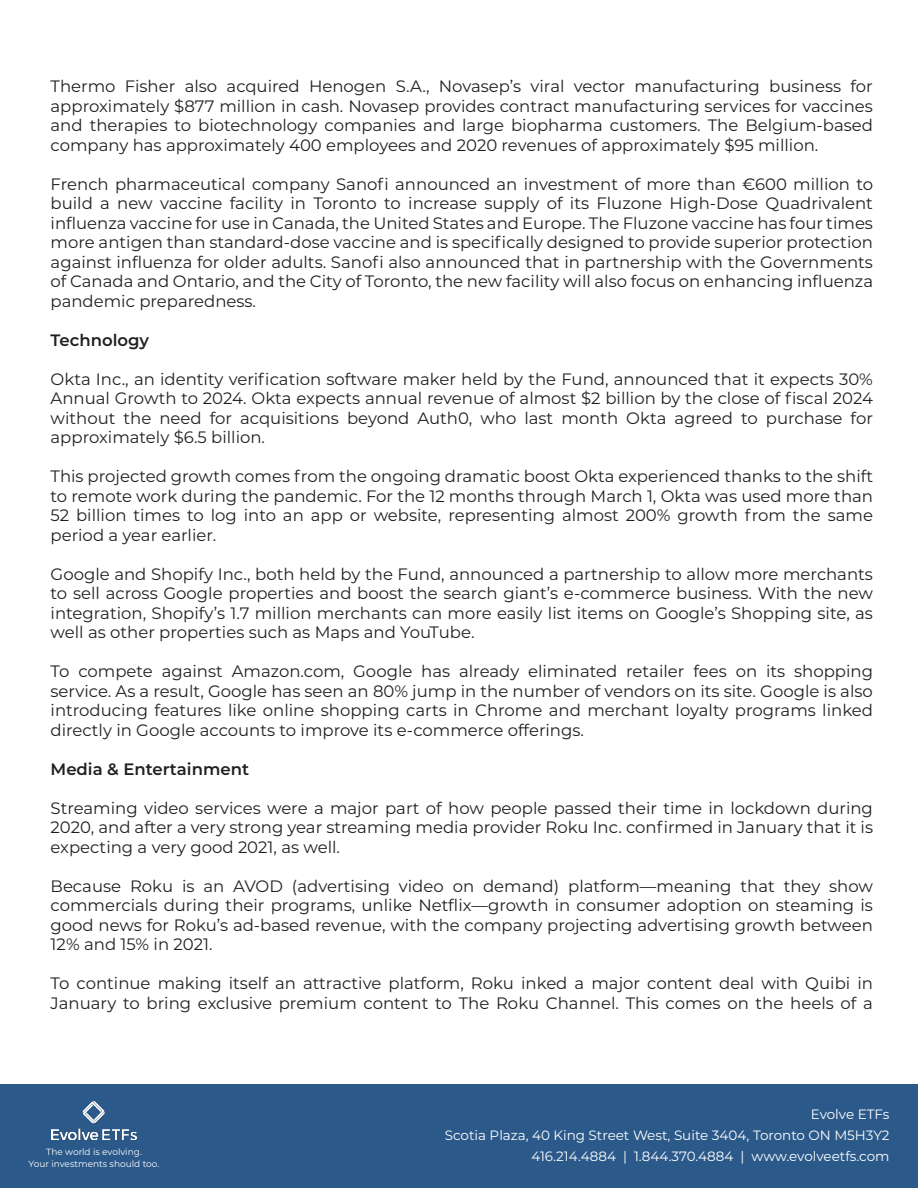
<style>
.page{position:relative;width:918px;height:1188px;background:#fff}
.page>*{position:absolute;margin:0;border:0;box-sizing:border-box;transform-origin:0 0}
.t1{font:16.5px/19.5px "Montserrat";color:#231f20;text-align:justify}
.t2{font:600 16.5px "Montserrat";color:#231f20}
.t3{font:13.5px/21px "Montserrat";color:#fff;text-align:right}
.t4{font:9px "Montserrat";color:#fff}
</style>
<div class="page">
<div style="left:0;top:1084px;width:918px;height:104px;background:#2b598a"></div>
<img style="left:52px;top:1102px;width:84px;height:38px">
<p class="t1" style="left:51px;top:76px;width:824px">Thermo Fisher also acquired Henogen S.A., Novasep’s viral vector manufacturing business for approximately $877 million in cash. Novasep provides contract manufacturing services for vaccines and therapies to biotechnology companies and large biopharma customers. The Belgium-based company has approximately 400 employees and 2020 revenues of approximately $95 million.</p>
<p class="t1" style="left:51px;top:174px;width:824px">French pharmaceutical company Sanofi announced an investment of more than €600 million to build a new vaccine facility in Toronto to increase supply of its Fluzone High-Dose Quadrivalent influenza vaccine for use in Canada, the United States and Europe. The Fluzone vaccine has four times more antigen than standard-dose vaccine and is specifically designed to provide superior protection against influenza for older adults. Sanofi also announced that in partnership with the Governments of Canada and Ontario, and the City of Toronto, the new facility will also focus on enhancing influenza pandemic preparedness.</p>
<p class="t2" style="left:51px;top:328px;width:100px">Technology</p>
<p class="t1" style="left:51px;top:369px;width:824px">Okta Inc., an identity verification software maker held by the Fund, announced that it expects 30% Annual Growth to 2024. Okta expects annual revenue of almost $2 billion by the close of fiscal 2024 without the need for acquisitions beyond Auth0, who last month Okta agreed to purchase for approximately $6.5 billion.</p>
<p class="t1" style="left:51px;top:466px;width:824px">This projected growth comes from the ongoing dramatic boost Okta experienced thanks to the shift to remote work during the pandemic. For the 12 months through March 1, Okta was used more than 52 billion times to log into an app or website, representing almost 200% growth from the same period a year earlier.</p>
<p class="t1" style="left:51px;top:564px;width:824px">Google and Shopify Inc., both held by the Fund, announced a partnership to allow more merchants to sell across Google properties and boost the search giant’s e-commerce business. With the new integration, Shopify’s 1.7 million merchants can more easily list items on Google’s Shopping site, as well as other properties such as Maps and YouTube.</p>
<p class="t1" style="left:51px;top:661px;width:824px">To compete against Amazon.com, Google has already eliminated retailer fees on its shopping service. As a result, Google has seen an 80% jump in the number of vendors on its site. Google is also introducing features like online shopping carts in Chrome and merchant loyalty programs linked directly in Google accounts to improve its e-commerce offerings.</p>
<p class="t2" style="left:51px;top:757px;width:200px">Media &amp; Entertainment</p>
<p class="t1" style="left:51px;top:798px;width:824px">Streaming video services were a major part of how people passed their time in lockdown during 2020, and after a very strong year streaming media provider Roku Inc. confirmed in January that it is expecting a very good 2021, as well.</p>
<p class="t1" style="left:51px;top:876px;width:824px">Because Roku is an AVOD (advertising video on demand) platform—meaning that they show commercials during their programs, unlike Netflix—growth in consumer adoption on steaming is good news for Roku’s ad-based revenue, with the company projecting advertising growth between 12% and 15% in 2021.</p>
<p class="t1" style="left:51px;top:973px;width:824px">To continue making itself an attractive platform, Roku inked a major content deal with Quibi in<br>January to bring exclusive premium content to The Roku Channel. This comes on the heels of a</p>
<p class="t4" style="left:46px;top:1145px;width:97px">The world is evolving.</p>
<p class="t4" style="left:29px;top:1157px;width:132px">Your investments should too.</p>
<p class="t3" style="left:811px;top:1103px;width:80px">Evolve ETFs</p>
<p class="t3" style="left:445px;top:1124px;width:446px">Scotia Plaza, 40 King Street West, Suite 3404, Toronto ON M5H3Y2<br>416.214.4884 | 1.844.370.4884 | www.evolveetfs.com</p>
</div>
